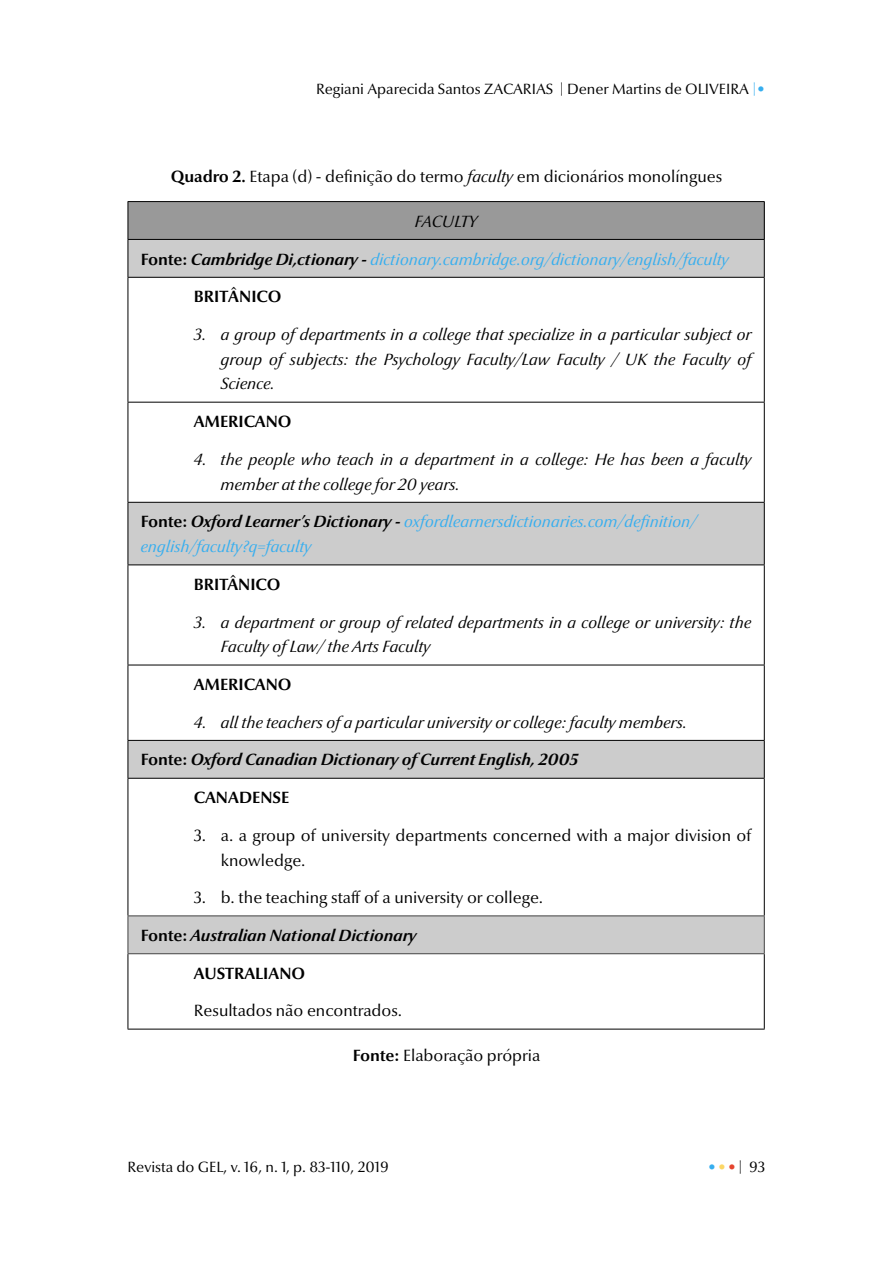
<style>
.page{position:relative;width:893px;height:1263px;background:#fff}
.page>*{position:absolute;margin:0;border:0;box-sizing:border-box;transform-origin:0 0}
.t1{font:italic 16.5px/24.8px "Optima Nova LT Pro";color:#000}
.t2{font:16.5px/24.8px "Optima Nova LT Pro";color:#000}
.t3{font:italic 16.5px/24.8px "Optima Nova LT Pro";color:#36aeef}
.t4{font:italic 700 16.5px "Optima Nova LT Pro";color:#000}
.t5{font:700 16.5px "Optima Nova LT Pro";color:#000}
.t6{font:15px "Optima Nova LT Pro";color:#000}
.s1{color:#36aeef}
.s2{font-weight:700}
.s3{font-style:italic}
.s4{font-weight:700;font-style:normal;color:#000}
.s5{font-weight:700;color:#000}
.s6{font-style:normal}
.s7{color:#fcd765}
.s8{color:#e5442e}
</style>
<div class="page">
<div style="left:128px;top:202px;width:636px;height:37px;background:#999"></div>
<svg style="left:129px;top:240px;width:635px;height:713px"></svg>
<hr style="left:128px;top:201px;width:637px;height:1px;background:#000">
<hr style="left:128px;top:202px;width:1px;height:37px;background:#000">
<hr style="left:764px;top:202px;width:1px;height:37px;background:#000">
<hr style="left:128px;top:239px;width:637px;height:1px;background:#000">
<hr style="left:128px;top:240px;width:1px;height:37px;background:#000">
<hr style="left:764px;top:240px;width:1px;height:37px;background:#000">
<hr style="left:128px;top:277px;width:637px;height:1px;background:#000">
<hr style="left:128px;top:278px;width:1px;height:124px;background:#000">
<hr style="left:764px;top:278px;width:1px;height:124px;background:#000">
<hr style="left:128px;top:402px;width:637px;height:1px;background:#000">
<hr style="left:128px;top:402px;width:1px;height:100px;background:#000">
<hr style="left:764px;top:402px;width:1px;height:100px;background:#000">
<hr style="left:128px;top:502px;width:637px;height:1px;background:#000">
<hr style="left:128px;top:503px;width:1px;height:61px;background:#000">
<hr style="left:764px;top:503px;width:1px;height:61px;background:#000">
<hr style="left:128px;top:564px;width:637px;height:1px;background:#000">
<hr style="left:128px;top:565px;width:1px;height:100px;background:#000">
<hr style="left:764px;top:565px;width:1px;height:100px;background:#000">
<hr style="left:128px;top:665px;width:637px;height:1px;background:#000">
<hr style="left:128px;top:665px;width:1px;height:75px;background:#000">
<hr style="left:764px;top:665px;width:1px;height:75px;background:#000">
<hr style="left:128px;top:740px;width:637px;height:1px;background:#000">
<hr style="left:128px;top:741px;width:1px;height:37px;background:#000">
<hr style="left:764px;top:741px;width:1px;height:37px;background:#000">
<hr style="left:128px;top:778px;width:637px;height:1px;background:#000">
<hr style="left:128px;top:779px;width:1px;height:136px;background:#000">
<hr style="left:764px;top:779px;width:1px;height:136px;background:#000">
<hr style="left:128px;top:954px;width:1px;height:75px;background:#000">
<hr style="left:764px;top:954px;width:1px;height:75px;background:#000">
<hr style="left:128px;top:1029px;width:637px;height:1px;background:#000">
<hr style="left:128px;top:915px;width:637px;height:1px;background:#434343">
<hr style="left:128px;top:916px;width:1px;height:37px;background:#434343">
<hr style="left:764px;top:916px;width:1px;height:37px;background:#434343">
<hr style="left:128px;top:953px;width:637px;height:1px;background:#434343">
<p class="t6" style="left:316px;top:80px;width:451px">Regiani Aparecida Santos ZACARIAS | Dener Martins de OLIVEIRA <span class="s1">|•</span></p>
<p class="t2" style="left:171px;top:164px;width:553px"><span class="s2">Quadro 2.</span> Etapa (d) - definição do termo <span class="s3">faculty</span> em dicionários monolíngues</p>
<p class="t1" style="left:415px;top:209px;width:64px">FACULTY</p>
<p class="t3" style="left:141px;top:246px;width:590px"><span class="s4">Fonte:</span> <span class="s5">Cambridge Di,ctionary -</span> dictionary.cambridge.org/dictionary/english/faculty</p>
<p class="t5" style="left:194px;top:286px;width:89px">BRITÂNICO</p>
<p class="t1" style="left:221px;top:322px;width:532px;text-align:justify;text-indent:-27px">3. a group of departments in a college that specialize in a particular subject or group of subjects: the Psychology Faculty/Law Faculty / UK the Faculty of Science.</p>
<p class="t5" style="left:194px;top:411px;width:99px">AMERICANO</p>
<p class="t1" style="left:221px;top:447px;width:532px;text-indent:-27px">4. the people who teach in a department in a college: He has been a faculty member at the college for 20 years.</p>
<p class="t3" style="left:141px;top:509px;width:558px"><span class="s4">Fonte:</span> <span class="s5">Oxford Learner’s Dictionary -</span> oxfordlearnersdictionaries.com/definition/ english/faculty?q=faculty</p>
<p class="t5" style="left:194px;top:574px;width:88px">BRITÂNICO</p>
<p class="t1" style="left:221px;top:609px;width:532px;text-indent:-27px">3. a department or group of related departments in a college or university: the<br>Faculty of Law/ the Arts Faculty</p>
<p class="t5" style="left:194px;top:674px;width:99px">AMERICANO</p>
<p class="t1" style="left:194px;top:709px;width:495px">4. all the teachers of a particular university or college: faculty members.</p>
<p class="t4" style="left:141px;top:749px;width:439px"><span class="s6">Fonte:</span> Oxford Canadian Dictionary of Current English, 2005</p>
<p class="t5" style="left:194px;top:787px;width:97px">CANADENSE</p>
<p class="t2" style="left:221px;top:823px;width:533px;text-indent:-27px">3. a. a group of university departments concerned with a major division of knowledge.</p>
<p class="t2" style="left:194px;top:885px;width:351px">3. b. the teaching staff of a university or college.</p>
<p class="t4" style="left:141px;top:925px;width:278px"><span class="s6">Fonte:</span> Australian National Dictionary</p>
<p class="t5" style="left:194px;top:963px;width:113px">AUSTRALIANO</p>
<p class="t2" style="left:194px;top:998px;width:210px">Resultados não encontrados.</p>
<p class="t2" style="left:353px;top:1043px;width:189px"><span class="s2">Fonte:</span> Elaboração própria</p>
<p class="t6" style="left:128px;top:1158px;width:263px">Revista do GEL, v. 16, n. 1, p. 83-110, 2019</p>
<p class="t6" style="left:707px;top:1158px;width:59px"><span class="s1">•</span><span class="s7">•</span><span class="s8">•</span> | 93</p>
</div>
